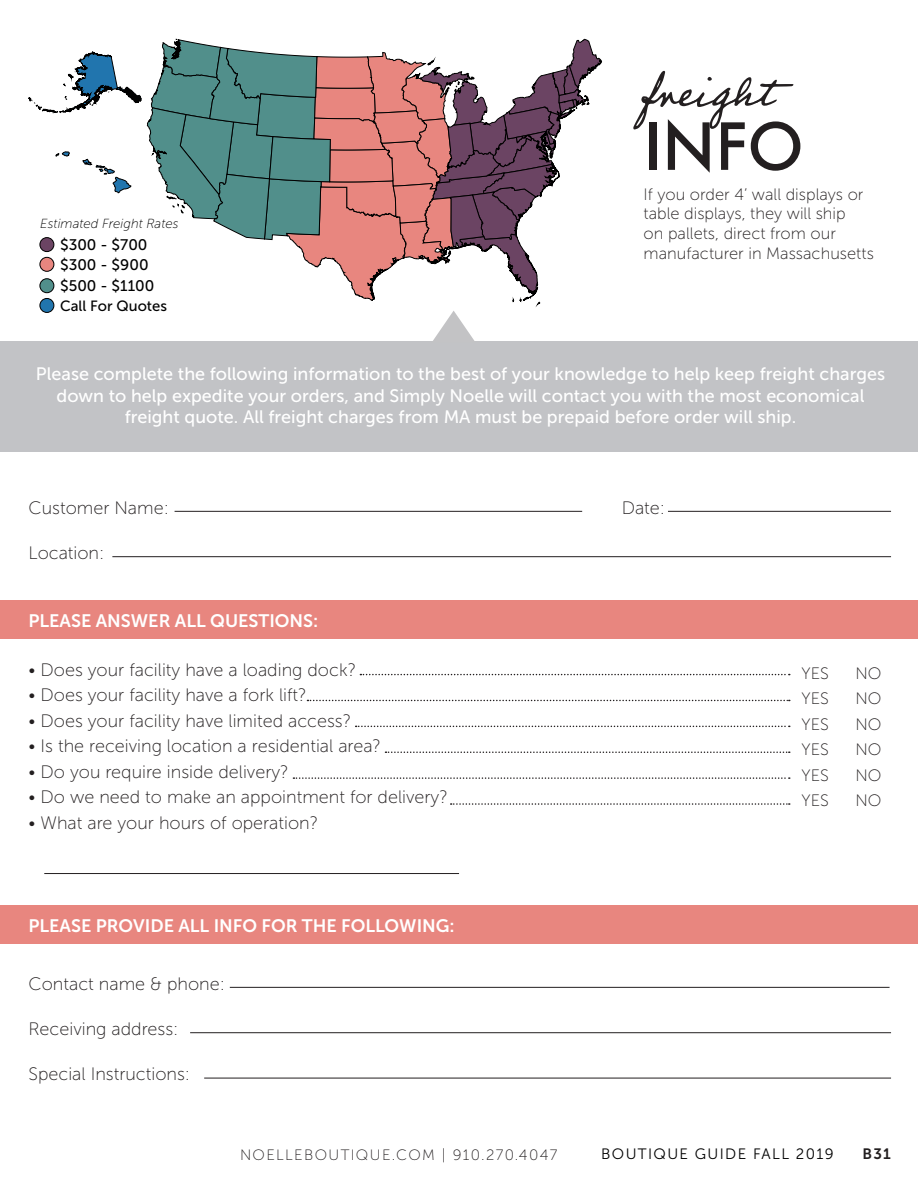
<style>
.page{position:relative;width:918px;height:1188px;background:#fff}
.page>*{position:absolute;margin:0;border:0;box-sizing:border-box;transform-origin:0 0}
.t1{font:500 63px "Futura";color:#231f20}
.t2{font:italic 52.5px "Professor";color:#231f20}
.t3{font:18px "Museo Sans 100";color:#231f20}
.t4{font:18px/21.6px "Museo Sans 500";color:#fff;text-align:center}
.t5{font:18px "Museo Sans 700";color:#fff}
.t6{font:16.5px/19.8px "Museo Sans 100";color:#231f20}
.t7{font:15.3px/19.8px "Museo Sans 500";color:#000}
.t8{font:15px "Museo Sans 100";letter-spacing:.09em;color:#231f20}
.t9{font:15px "Museo Sans 300";letter-spacing:.09em;color:#000}
.t10{font:15px "Museo Sans 700";color:#231f20}
.t11{font:14.85px "Museo Sans 500";color:#000}
.t12{font:italic 13.2px "Museo Sans 100";color:#000}
</style>
<div class="page">
<div style="left:0;top:600px;width:918px;height:39px;background:#e8867f"></div>
<div style="left:0;top:905px;width:918px;height:39px;background:#e8867f"></div>
<svg style="left:56px;top:152px;width:75px;height:41px"></svg>
<div style="left:40px;top:238px;width:14px;height:14px;background:#6b4463;border-radius:50%"></div>
<div style="left:40px;top:238px;width:14px;height:14px;border:1px solid #000;border-radius:50%"></div>
<div style="left:40px;top:257px;width:14px;height:14px;background:#e8867f;border-radius:50%"></div>
<div style="left:40px;top:257px;width:14px;height:14px;border:1px solid #000;border-radius:50%"></div>
<div style="left:40px;top:279px;width:14px;height:14px;background:#518f8b;border-radius:50%"></div>
<div style="left:40px;top:279px;width:14px;height:14px;border:1px solid #000;border-radius:50%"></div>
<div style="left:40px;top:298px;width:14px;height:14px;background:#2175ae;border-radius:50%"></div>
<div style="left:40px;top:298px;width:14px;height:15px;border:1px solid #000;border-radius:50%"></div>
<svg style="left:29px;top:52px;width:112px;height:61px"></svg>
<svg style="left:147px;top:39px;width:455px;height:265px"></svg>
<hr style="left:175px;top:511px;width:407px;height:1px;background:#231f20">
<hr style="left:230px;top:987px;width:660px;height:1px;background:#231f20">
<hr style="left:112px;top:556px;width:779px;height:1px;background:#231f20">
<hr style="left:190px;top:1032px;width:701px;height:1px;background:#231f20">
<hr style="left:204px;top:1078px;width:687px;height:1px;background:#231f20">
<hr style="left:44px;top:873px;width:415px;height:1px;background:#231f20">
<hr style="left:668px;top:511px;width:223px;height:1px;background:#231f20">
<svg style="left:360px;top:674px;width:430px;height:1px"></svg>
<svg style="left:356px;top:726px;width:434px;height:1px"></svg>
<svg style="left:386px;top:752px;width:404px;height:1px"></svg>
<svg style="left:293px;top:777px;width:497px;height:2px"></svg>
<svg style="left:451px;top:803px;width:339px;height:2px"></svg>
<svg style="left:307px;top:700px;width:483px;height:1px"></svg>
<div style="left:0;top:341px;width:918px;height:110px;background:#c2c3c6"></div>
<svg style="left:433px;top:311px;width:42px;height:30px"></svg>
<p class="t12" style="left:40px;top:217px;width:140px">Estimated Freight Rates</p>
<p class="t7" style="left:60px;top:235px;width:90px">$300 - $700 $300 - $900</p>
<p class="t7" style="left:60px;top:276px;width:96px">$500 - $1100</p>
<p class="t11" style="left:60px;top:298px;width:109px">Call For Quotes</p>
<p class="t2" style="left:644px;top:57px;width:157px">freight</p>
<p class="t1" style="left:644px;top:103px;width:162px">INFO</p>
<p class="t6" style="left:644px;top:184px;width:232px">If you order 4’ wall displays or table displays, they will ship<br>on pallets, direct from our manufacturer in Massachusetts</p>
<p class="t4" style="left:36px;top:363px;width:851px">Please complete the following information to the best of your knowledge to help keep freight charges down to help expedite your orders, and Simply Noelle will contact you with the most economical freight quote. All freight charges from MA must be prepaid before order will ship.</p>
<p class="t3" style="left:29px;top:498px;width:142px">Customer Name:</p>
<p class="t3" style="left:29px;top:543px;width:77px">Location:</p>
<p class="t5" style="left:29px;top:610px;width:291px">PLEASE ANSWER ALL QUESTIONS:</p>
<p class="t3" style="left:29px;top:660px;width:329px">• Does your facility have a loading dock?</p>
<p class="t3" style="left:29px;top:685px;width:280px">• Does your facility have a fork lift?</p>
<p class="t3" style="left:29px;top:711px;width:324px">• Does your facility have limited access?</p>
<p class="t3" style="left:29px;top:736px;width:354px">• Is the receiving location a residential area?</p>
<p class="t3" style="left:29px;top:762px;width:262px">• Do you require inside delivery?</p>
<p class="t3" style="left:29px;top:787px;width:421px">• Do we need to make an appointment for delivery?</p>
<p class="t3" style="left:29px;top:813px;width:291px">• What are your hours of operation?</p>
<p class="t5" style="left:29px;top:915px;width:428px">PLEASE PROVIDE ALL INFO FOR THE FOLLOWING:</p>
<p class="t3" style="left:29px;top:974px;width:198px">Contact name &amp; phone:</p>
<p class="t3" style="left:29px;top:1019px;width:151px">Receiving address:</p>
<p class="t3" style="left:29px;top:1065px;width:163px">Special Instructions:</p>
<p class="t3" style="left:622px;top:498px;width:45px">Date:</p>
<p class="t6" style="left:802px;top:664px;width:29px">YES</p>
<p class="t6" style="left:856px;top:664px;width:28px">NO</p>
<p class="t6" style="left:802px;top:689px;width:29px">YES</p>
<p class="t6" style="left:856px;top:689px;width:28px">NO</p>
<p class="t6" style="left:802px;top:715px;width:29px">YES</p>
<p class="t6" style="left:856px;top:715px;width:28px">NO</p>
<p class="t6" style="left:802px;top:740px;width:29px">YES</p>
<p class="t6" style="left:856px;top:740px;width:28px">NO</p>
<p class="t6" style="left:802px;top:766px;width:29px">YES</p>
<p class="t6" style="left:856px;top:766px;width:28px">NO</p>
<p class="t6" style="left:802px;top:791px;width:29px">YES</p>
<p class="t6" style="left:856px;top:791px;width:28px">NO</p>
<p class="t8" style="left:240px;top:1147px;width:319px">NOELLEBOUTIQUE.COM | 910.270.4047</p>
<p class="t9" style="left:601px;top:1146px;width:234px">BOUTIQUE GUIDE FALL 2019</p>
<p class="t10" style="left:862px;top:1146px;width:30px">B31</p>
</div>
